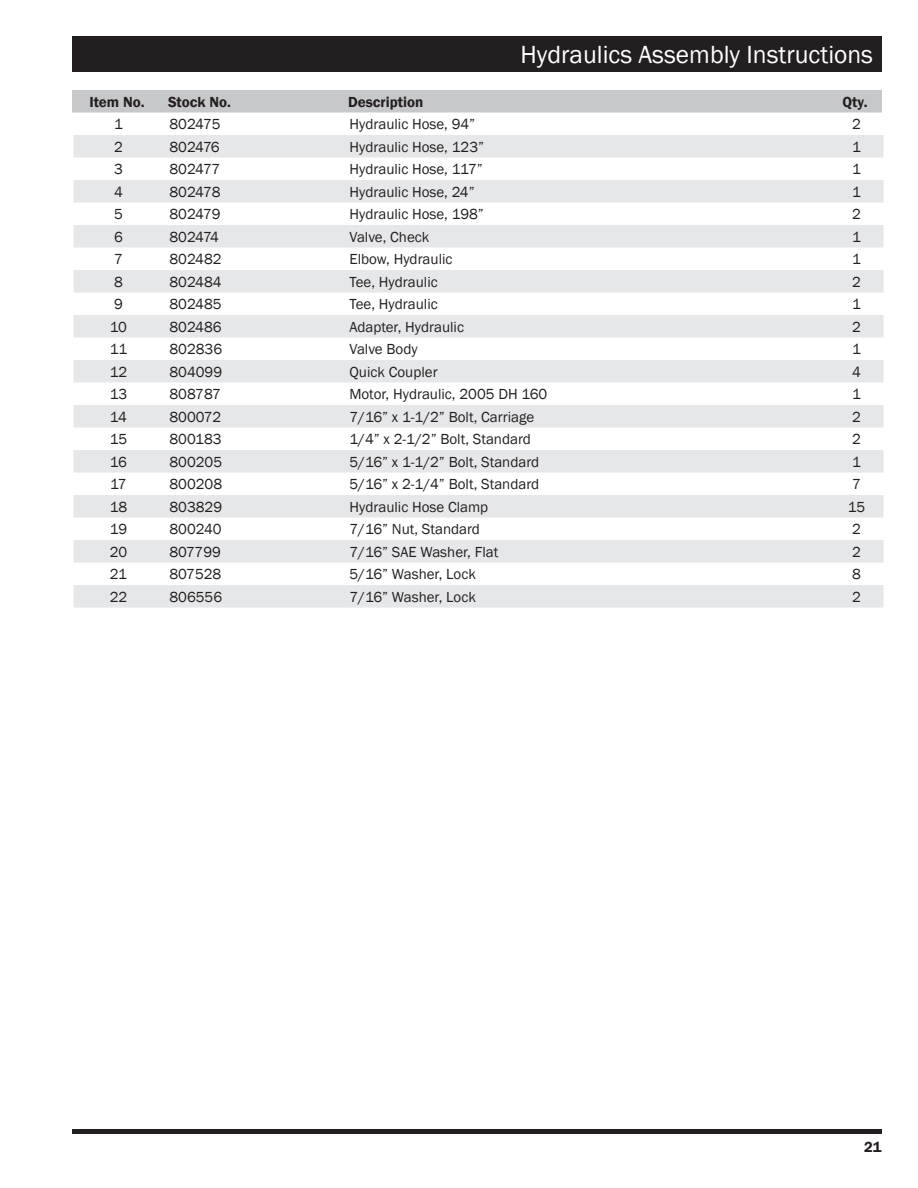
<style>
.page{position:relative;width:918px;height:1188px;background:#fff}
.page>*{position:absolute;margin:0;border:0;box-sizing:border-box;transform-origin:0 0}
.Head{font:25.5px "Franklin Gothic";color:#fff}
.Drawing_No___Descrip{font:15px "Franklin Gothic";color:#231f20}
.Item_No___Qty{font:15px "Franklin Gothic";letter-spacing:-.015em;color:#231f20}
.Column_Heads{font:600 15px "Franklin Gothic";color:#231f20}
</style>
<div class="page">
<div style="left:72px;top:36px;width:810px;height:36px;background:#231f20"></div>
<hr style="left:72px;top:1130px;width:810px;height:4px;background:#231f20">
<svg style="left:74px;top:135px;width:810px;height:473px;fill:#e6e7e9"></svg>
<div style="left:72px;top:90px;width:810px;height:23px;background:#c7c8ca"></div>
<p class="Head" style="left:520px;top:39px;width:354px">Hydraulics Assembly Instructions</p>
<p class="Column_Heads" style="left:89px;top:92px;width:57px">Item No.</p>
<p class="Column_Heads" style="left:168px;top:92px;width:65px">Stock No.</p>
<p class="Column_Heads" style="left:348px;top:92px;width:77px">Description</p>
<p class="Column_Heads" style="left:842px;top:92px;width:27px">Qty.</p>
<p class="Item_No___Qty" style="left:114px;top:115px;width:10px">1</p>
<p class="Drawing_No___Descrip" style="left:170px;top:115px;width:53px">802475</p>
<p class="Drawing_No___Descrip" style="left:350px;top:115px;width:127px">Hydraulic Hose, 94”</p>
<p class="Item_No___Qty" style="left:852px;top:115px;width:10px">2</p>
<p class="Item_No___Qty" style="left:114px;top:137px;width:10px">2</p>
<p class="Drawing_No___Descrip" style="left:170px;top:137px;width:52px">802476</p>
<p class="Drawing_No___Descrip" style="left:350px;top:137px;width:136px">Hydraulic Hose, 123”</p>
<p class="Item_No___Qty" style="left:852px;top:137px;width:10px">1</p>
<p class="Item_No___Qty" style="left:114px;top:160px;width:10px">3</p>
<p class="Drawing_No___Descrip" style="left:170px;top:160px;width:52px">802477</p>
<p class="Drawing_No___Descrip" style="left:350px;top:160px;width:135px">Hydraulic Hose, 117”</p>
<p class="Item_No___Qty" style="left:852px;top:160px;width:10px">1</p>
<p class="Item_No___Qty" style="left:114px;top:182px;width:10px">4</p>
<p class="Drawing_No___Descrip" style="left:170px;top:182px;width:53px">802478</p>
<p class="Drawing_No___Descrip" style="left:350px;top:182px;width:127px">Hydraulic Hose, 24”</p>
<p class="Item_No___Qty" style="left:852px;top:182px;width:10px">1</p>
<p class="Item_No___Qty" style="left:114px;top:205px;width:10px">5</p>
<p class="Drawing_No___Descrip" style="left:170px;top:205px;width:53px">802479</p>
<p class="Drawing_No___Descrip" style="left:350px;top:205px;width:136px">Hydraulic Hose, 198”</p>
<p class="Item_No___Qty" style="left:852px;top:205px;width:10px">2</p>
<p class="Item_No___Qty" style="left:114px;top:227px;width:10px">6</p>
<p class="Drawing_No___Descrip" style="left:170px;top:227px;width:51px">802474</p>
<p class="Drawing_No___Descrip" style="left:350px;top:227px;width:81px">Valve, Check</p>
<p class="Item_No___Qty" style="left:852px;top:227px;width:10px">1</p>
<p class="Item_No___Qty" style="left:114px;top:250px;width:10px">7</p>
<p class="Drawing_No___Descrip" style="left:170px;top:250px;width:54px">802482</p>
<p class="Drawing_No___Descrip" style="left:350px;top:250px;width:105px">Elbow, Hydraulic</p>
<p class="Item_No___Qty" style="left:852px;top:250px;width:10px">1</p>
<p class="Item_No___Qty" style="left:114px;top:272px;width:10px">8</p>
<p class="Drawing_No___Descrip" style="left:170px;top:272px;width:54px">802484</p>
<p class="Drawing_No___Descrip" style="left:350px;top:272px;width:90px">Tee, Hydraulic</p>
<p class="Item_No___Qty" style="left:852px;top:272px;width:10px">2</p>
<p class="Item_No___Qty" style="left:114px;top:295px;width:10px">9</p>
<p class="Drawing_No___Descrip" style="left:170px;top:295px;width:54px">802485</p>
<p class="Drawing_No___Descrip" style="left:350px;top:295px;width:90px">Tee, Hydraulic</p>
<p class="Item_No___Qty" style="left:852px;top:295px;width:10px">1</p>
<p class="Item_No___Qty" style="left:110px;top:317px;width:19px">10</p>
<p class="Drawing_No___Descrip" style="left:170px;top:317px;width:54px">802486</p>
<p class="Drawing_No___Descrip" style="left:350px;top:317px;width:116px">Adapter, Hydraulic</p>
<p class="Item_No___Qty" style="left:852px;top:317px;width:10px">2</p>
<p class="Item_No___Qty" style="left:110px;top:340px;width:19px">11</p>
<p class="Drawing_No___Descrip" style="left:170px;top:340px;width:54px">802836</p>
<p class="Drawing_No___Descrip" style="left:350px;top:340px;width:70px">Valve Body</p>
<p class="Item_No___Qty" style="left:852px;top:340px;width:10px">1</p>
<p class="Item_No___Qty" style="left:110px;top:362px;width:19px">12</p>
<p class="Drawing_No___Descrip" style="left:170px;top:362px;width:54px">804099</p>
<p class="Drawing_No___Descrip" style="left:350px;top:362px;width:90px">Quick Coupler</p>
<p class="Item_No___Qty" style="left:852px;top:362px;width:10px">4</p>
<p class="Item_No___Qty" style="left:110px;top:385px;width:19px">13</p>
<p class="Drawing_No___Descrip" style="left:170px;top:385px;width:53px">808787</p>
<p class="Drawing_No___Descrip" style="left:350px;top:385px;width:199px">Motor, Hydraulic, 2005 DH 160</p>
<p class="Item_No___Qty" style="left:852px;top:385px;width:10px">1</p>
<p class="Item_No___Qty" style="left:110px;top:407px;width:19px">14</p>
<p class="Drawing_No___Descrip" style="left:170px;top:407px;width:53px">800072</p>
<p class="Drawing_No___Descrip" style="left:350px;top:407px;width:186px">7/16” x 1-1/2” Bolt, Carriage</p>
<p class="Item_No___Qty" style="left:852px;top:407px;width:10px">2</p>
<p class="Item_No___Qty" style="left:110px;top:430px;width:19px">15</p>
<p class="Drawing_No___Descrip" style="left:170px;top:430px;width:54px">800183</p>
<p class="Drawing_No___Descrip" style="left:350px;top:430px;width:183px">1/4” x 2-1/2” Bolt, Standard</p>
<p class="Item_No___Qty" style="left:852px;top:430px;width:10px">2</p>
<p class="Item_No___Qty" style="left:110px;top:452px;width:19px">16</p>
<p class="Drawing_No___Descrip" style="left:170px;top:452px;width:54px">800205</p>
<p class="Drawing_No___Descrip" style="left:350px;top:452px;width:191px">5/16” x 1-1/2” Bolt, Standard</p>
<p class="Item_No___Qty" style="left:852px;top:452px;width:10px">1</p>
<p class="Item_No___Qty" style="left:110px;top:475px;width:18px">17</p>
<p class="Drawing_No___Descrip" style="left:170px;top:475px;width:54px">800208</p>
<p class="Drawing_No___Descrip" style="left:350px;top:475px;width:191px">5/16” x 2-1/4” Bolt, Standard</p>
<p class="Item_No___Qty" style="left:852px;top:475px;width:10px">7</p>
<p class="Item_No___Qty" style="left:110px;top:497px;width:19px">18</p>
<p class="Drawing_No___Descrip" style="left:170px;top:497px;width:54px">803829</p>
<p class="Drawing_No___Descrip" style="left:350px;top:497px;width:140px">Hydraulic Hose Clamp</p>
<p class="Item_No___Qty" style="left:848px;top:497px;width:19px">15</p>
<p class="Item_No___Qty" style="left:110px;top:520px;width:19px">19</p>
<p class="Drawing_No___Descrip" style="left:170px;top:520px;width:54px">800240</p>
<p class="Drawing_No___Descrip" style="left:350px;top:520px;width:132px">7/16” Nut, Standard</p>
<p class="Item_No___Qty" style="left:852px;top:520px;width:10px">2</p>
<p class="Item_No___Qty" style="left:110px;top:542px;width:19px">20</p>
<p class="Drawing_No___Descrip" style="left:170px;top:542px;width:53px">807799</p>
<p class="Drawing_No___Descrip" style="left:350px;top:542px;width:150px">7/16” SAE Washer, Flat</p>
<p class="Item_No___Qty" style="left:852px;top:542px;width:10px">2</p>
<p class="Item_No___Qty" style="left:110px;top:565px;width:19px">21</p>
<p class="Drawing_No___Descrip" style="left:170px;top:565px;width:53px">807528</p>
<p class="Drawing_No___Descrip" style="left:350px;top:565px;width:128px">5/16” Washer, Lock</p>
<p class="Item_No___Qty" style="left:852px;top:565px;width:10px">8</p>
<p class="Item_No___Qty" style="left:110px;top:587px;width:19px">22</p>
<p class="Drawing_No___Descrip" style="left:170px;top:587px;width:54px">806556</p>
<p class="Drawing_No___Descrip" style="left:350px;top:587px;width:128px">7/16” Washer, Lock</p>
<p class="Item_No___Qty" style="left:852px;top:587px;width:10px">2</p>
<p class="Column_Heads" style="left:864px;top:1138px;width:19px">21</p>
</div>
